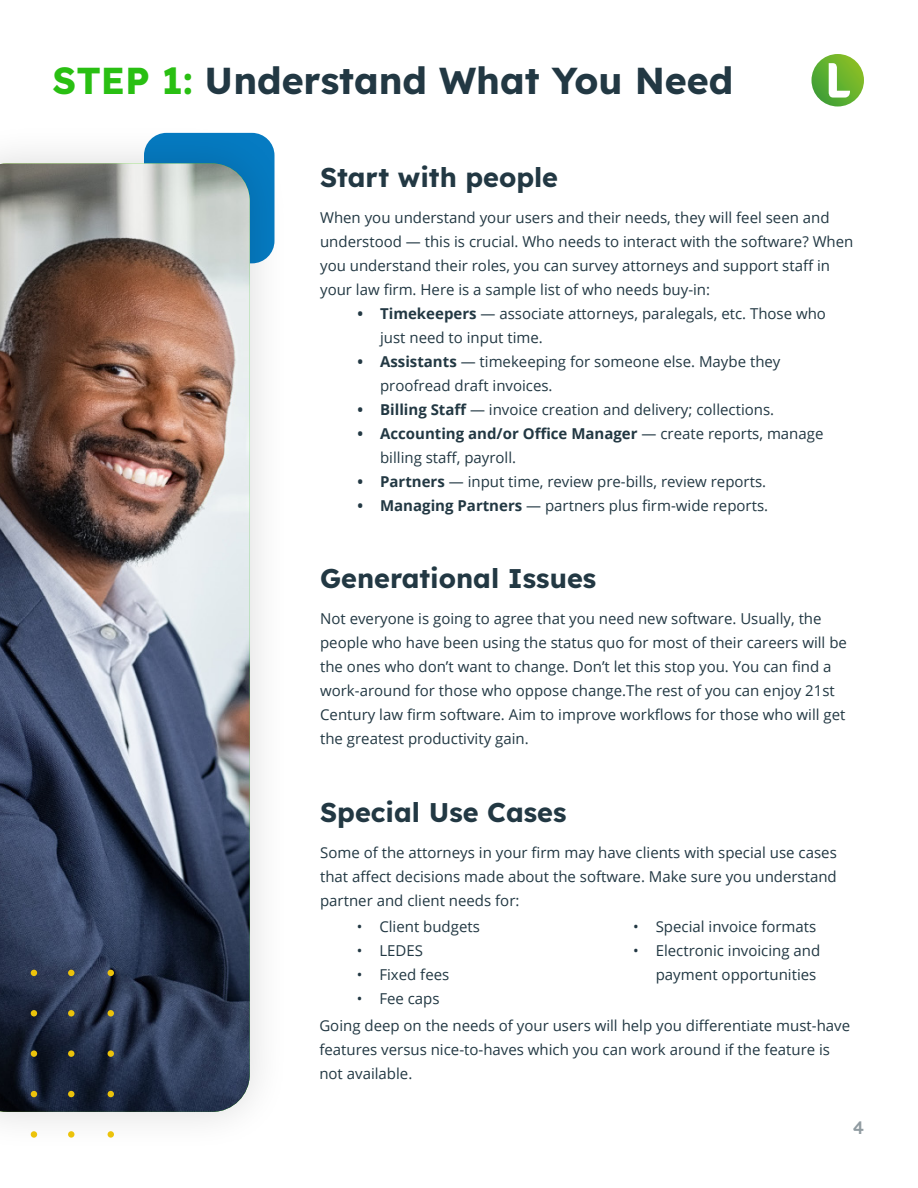
<style>
.page{position:relative;width:918px;height:1188px;background:#fff}
.page>*{position:absolute;margin:0;border:0;box-sizing:border-box;transform-origin:0 0}
.t1{font:700 37.5px "Lexend";color:#223843}
.t2{font:700 27px "Lexend";color:#223843}
.t3{font:500 18px "Lexend";color:#223843}
.t4{font:15px/24px "Open Sans";color:#223843}
.s1{color:#29bf12}
.s2{font-weight:700}
</style>
<div class="page">
<div style="left:0;top:122px;width:292px;height:1032px;background:#000;opacity:.15"></div>
<img style="left:0;top:164px;width:250px;height:948px">
<svg style="left:0;top:970px;width:114px;height:168px;background:#414955"></svg>
<svg style="left:812px;top:54px;width:52px;height:52px"></svg>
<svg style="left:829px;top:63px;width:21px;height:35px"></svg>
<h1 class="t1" style="left:53px;top:53px;width:682px"><span class="s1">STEP 1:</span> Understand What You Need</h1>
<h2 class="t2" style="left:320px;top:158px;width:239px">Start with people</h2>
<p class="t4" style="left:320px;top:205px;width:535px">When you understand your users and their needs, they will feel seen and understood ― this is crucial. Who needs to interact with the software? When you understand their roles, you can survey attorneys and support staff in your law firm. Here is a sample list of who needs buy-in:</p>
<p class="t4" style="left:380px;top:301px;width:447px;text-indent:-22px"><span class="s2">• Timekeepers</span> ― associate attorneys, paralegals, etc. Those who just need to input time.</p>
<p class="t4" style="left:380px;top:349px;width:402px;text-indent:-22px"><span class="s2">• Assistants</span> ― timekeeping for someone else. Maybe they proofread draft invoices.</p>
<p class="t4" style="left:358px;top:397px;width:418px"><span class="s2">• Billing Staff</span> ― invoice creation and delivery; collections.</p>
<p class="t4" style="left:380px;top:421px;width:445px;text-indent:-22px"><span class="s2">• Accounting and/or Office Manager</span> ― create reports, manage billing staff, payroll.</p>
<p class="t4" style="left:358px;top:469px;width:410px"><span class="s2">• Partners</span> ― input time, review pre-bills, review reports.</p>
<p class="t4" style="left:358px;top:493px;width:412px"><span class="s2">• Managing Partners</span> ― partners plus firm-wide reports.</p>
<h2 class="t2" style="left:320px;top:559px;width:278px">Generational Issues</h2>
<p class="t4" style="left:320px;top:606px;width:528px">Not everyone is going to agree that you need new software. Usually, the people who have been using the status quo for most of their careers will be the ones who don’t want to change. Don’t let this stop you. You can find a work-around for those who oppose change.The rest of you can enjoy 21st Century law firm software. Aim to improve workflows for those who will get the greatest productivity gain.</p>
<h2 class="t2" style="left:320px;top:792px;width:248px">Special Use Cases</h2>
<p class="t4" style="left:320px;top:840px;width:518px;text-align:justify">Some of the attorneys in your firm may have clients with special use cases that affect decisions made about the software. Make sure you understand partner and client needs for:</p>
<p class="t4" style="left:357px;top:915px;width:125px">• Client budgets</p>
<p class="t4" style="left:357px;top:939px;width:68px">• LEDES</p>
<p class="t4" style="left:357px;top:963px;width:94px">• Fixed fees</p>
<p class="t4" style="left:357px;top:987px;width:84px">• Fee caps</p>
<p class="t4" style="left:633px;top:915px;width:185px">• Special invoice formats</p>
<p class="t4" style="left:633px;top:939px;width:189px;text-align:right">• Electronic invoicing and payment opportunities</p>
<p class="t4" style="left:319px;top:1013px;width:532px">Going deep on the needs of your users will help you differentiate must-have features versus nice-to-haves which you can work around if the feature is not available.</p>
<p class="t3" style="left:853px;top:1115px;width:13px">4</p>
</div>
